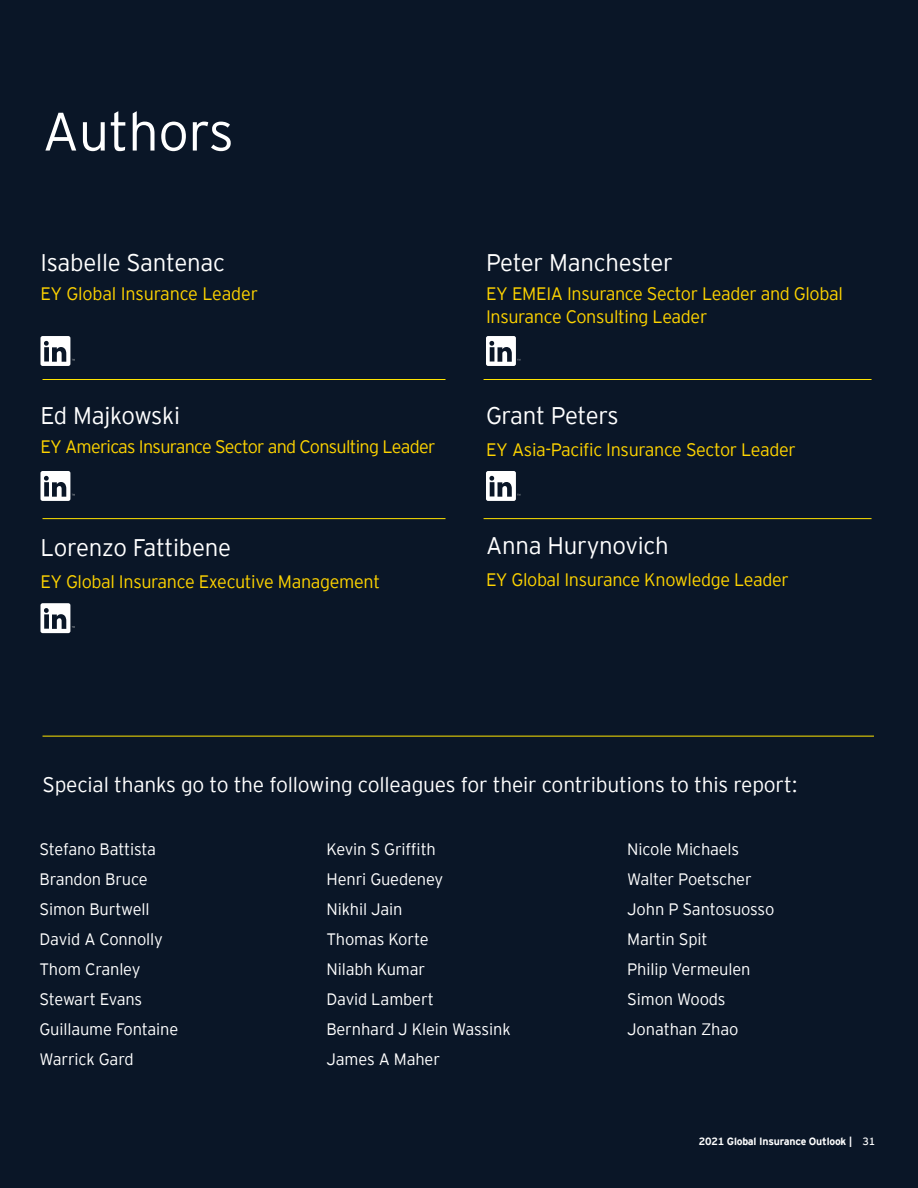
<style>
.page{position:relative;width:918px;height:1188px;background:#0a1627}
.page>*{position:absolute;margin:0;border:0;box-sizing:border-box;transform-origin:0 0}
.t1{font:300 54px "EY Interstate";letter-spacing:-.01em;color:#fff}
.t2{font:300 24px "EY Interstate";letter-spacing:-.01em;color:#fff}
.t3{font:300 21px "EY Interstate";letter-spacing:-.01em;color:#fff}
.t4{font:300 18px/22.5px "EY Interstate";letter-spacing:-.02em;color:#ffd400}
.t5{font:300 18px "EY Interstate";letter-spacing:-.04em;color:#ffd400}
.t6{font:300 16.5px/30px "EY Interstate";letter-spacing:-.01em;color:#fff}
.t7{font:700 10.5px "EY Interstate";letter-spacing:-.02em;color:#fff}
.s1{font-weight:400}
</style>
<div class="page">
<hr style="left:43px;top:379px;width:403px;height:1px;background:#ffe400">
<hr style="left:43px;top:518px;width:403px;height:1px;background:#ffe400">
<hr style="left:43px;top:736px;width:831px;height:1px;background:#ffe400">
<hr style="left:484px;top:379px;width:388px;height:1px;background:#ffe400">
<hr style="left:484px;top:518px;width:388px;height:1px;background:#ffe400">
<svg style="left:41px;top:603px;width:34px;height:30px"></svg>
<svg style="left:41px;top:471px;width:34px;height:30px"></svg>
<svg style="left:41px;top:336px;width:34px;height:30px"></svg>
<svg style="left:486px;top:336px;width:34px;height:30px"></svg>
<svg style="left:486px;top:471px;width:34px;height:30px"></svg>
<h1 class="t1" style="left:43px;top:93px;width:193px">Authors</h1>
<h2 class="t2" style="left:40px;top:245px;width:186px">Isabelle Santenac</h2>
<p class="t4" style="left:40px;top:281px;width:219px">EY Global Insurance Leader</p>
<h2 class="t2" style="left:40px;top:399px;width:141px">Ed Majkowski</h2>
<p class="t5" style="left:40px;top:434px;width:396px">EY Americas Insurance Sector and Consulting Leader</p>
<h2 class="t2" style="left:40px;top:530px;width:192px">Lorenzo Fattibene</h2>
<p class="t4" style="left:40px;top:569px;width:341px">EY Global Insurance Executive Management</p>
<h2 class="t2" style="left:486px;top:245px;width:188px">Peter Manchester</h2>
<p class="t4" style="left:486px;top:281px;width:358px">EY EMEIA Insurance Sector Leader and Global<br>Insurance Consulting Leader</p>
<h2 class="t2" style="left:486px;top:399px;width:134px">Grant Peters</h2>
<p class="t4" style="left:486px;top:438px;width:311px">EY Asia-Pacific Insurance Sector Leader</p>
<h2 class="t2" style="left:486px;top:528px;width:184px">Anna Hurynovich</h2>
<p class="t4" style="left:486px;top:567px;width:304px">EY Global Insurance Knowledge Leader</p>
<p class="t3" style="left:43px;top:770px;width:757px">Special thanks go to the following colleagues for their contributions to this report:</p>
<p class="t6" style="left:40px;top:833px;width:140px">Stefano Battista<br>Brandon Bruce<br>Simon Burtwell<br>David A Connolly<br>Thom Cranley<br>Stewart Evans<br>Guillaume Fontaine<br>Warrick Gard</p>
<p class="t6" style="left:327px;top:833px;width:186px">Kevin S Griffith<br>Henri Guedeney<br>Nikhil Jain<br>Thomas Korte<br>Nilabh Kumar<br>David Lambert<br>Bernhard J Klein Wassink<br>James A Maher</p>
<p class="t6" style="left:627px;top:833px;width:149px">Nicole Michaels<br>Walter Poetscher<br>John P Santosuosso<br>Martin Spit<br>Philip Vermeulen<br>Simon Woods<br>Jonathan Zhao</p>
<p class="t7" style="left:699px;top:1133px;width:178px">2021 Global Insurance Outlook | <span class="s1">31</span></p>
</div>
